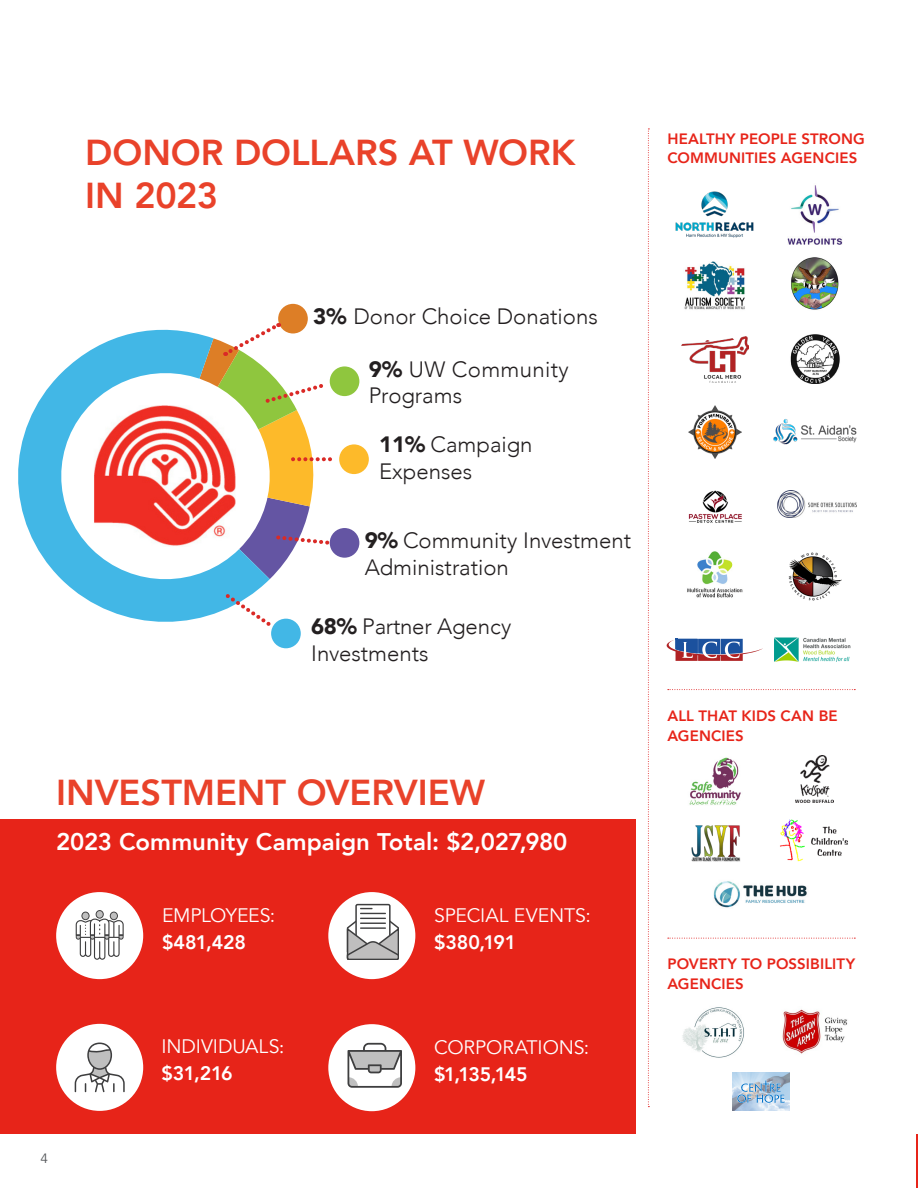
<style>
.page{position:relative;width:918px;height:1188px;background:#fff}
.page>*{position:absolute;margin:0;border:0;box-sizing:border-box;transform-origin:0 0}
.t1{font:800 36px/43.2px "Avenir";letter-spacing:-.005em;color:#e9422a}
.t2{font:800 24px "Avenir";color:#fff}
.t3{font:300 22.2px/26.5px "Avenir";color:#231f20}
.t4{font:19.5px "Avenir";letter-spacing:-.005em;color:#fff}
.t5{font:800 19.5px "Avenir";letter-spacing:-.015em;color:#fff}
.Body{font:800 15px/19.5px "Avenir";letter-spacing:.01em;color:#e72419}
.t6{font:13.5px "Avenir";color:#54575a}
.s1{font-weight:900}
.s2{font-family:"Minion Pro"}
</style>
<div class="page">
<hr style="left:916px;top:1134px;width:1px;height:54px;background:#e72419">
<img style="left:773px;top:419px;width:84px;height:26px">
<div style="left:0;top:820px;width:635px;height:314px;background:#e72419"></div>
<div style="left:56px;top:1024px;width:87px;height:87px;background:#fff;border-radius:50%"></div>
<svg style="left:75px;top:1043px;width:50px;height:49px"></svg>
<div style="left:328px;top:1024px;width:87px;height:87px;background:#fff;border-radius:50%"></div>
<svg style="left:348px;top:1043px;width:54px;height:45px"></svg>
<div style="left:56px;top:892px;width:87px;height:87px;background:#fff;border-radius:50%"></div>
<svg style="left:76px;top:910px;width:48px;height:50px"></svg>
<div style="left:328px;top:892px;width:87px;height:87px;background:#fff;border-radius:50%"></div>
<svg style="left:356px;top:905px;width:34px;height:47px"></svg>
<div style="left:355px;top:904px;width:36px;height:48px;border:2px solid #3e3e3f;border-radius:2px"></div>
<svg style="left:347px;top:908px;width:51px;height:52px"></svg>
<hr style="left:360px;top:927px;width:26px;height:2px;background:#3e3e3f">
<img style="left:688px;top:405px;width:54px;height:54px">
<img style="left:689px;top:757px;width:52px;height:48px">
<img style="left:687px;top:551px;width:56px;height:47px">
<img style="left:788px;top:553px;width:53px;height:48px">
<img style="left:675px;top:191px;width:79px;height:47px">
<img style="left:788px;top:185px;width:54px;height:60px">
<img style="left:791px;top:257px;width:48px;height:53px">
<img style="left:684px;top:262px;width:61px;height:48px">
<img style="left:681px;top:336px;width:67px;height:47px">
<img style="left:790px;top:334px;width:50px;height:49px">
<img style="left:713px;top:881px;width:94px;height:27px">
<img style="left:691px;top:825px;width:50px;height:37px">
<img style="left:732px;top:1072px;width:58px;height:39px">
<svg style="left:737px;top:1080px;width:48px;height:23px"></svg>
<img style="left:780px;top:819px;width:68px;height:43px">
<img style="left:782px;top:1009px;width:66px;height:45px">
<svg style="left:668px;top:689px;width:187px;height:1px"></svg>
<svg style="left:668px;top:938px;width:187px;height:1px"></svg>
<svg style="left:648px;top:129px;width:1px;height:978px"></svg>
<hr style="left:917px;top:1134px;width:1px;height:54px;background:#e72419">
<img style="left:688px;top:490px;width:54px;height:33px">
<img style="left:778px;top:491px;width:79px;height:27px">
<img style="left:796px;top:756px;width:38px;height:47px">
<svg style="left:667px;top:639px;width:96px;height:22px"></svg>
<img style="left:775px;top:638px;width:76px;height:24px">
<svg style="left:18px;top:329px;width:241px;height:293px;fill:#42b7e6"></svg>
<svg style="left:51px;top:363px;width:219px;height:226px;fill:#42b7e6"></svg>
<img style="left:94px;top:405px;width:72px;height:142px">
<div style="left:330px;top:528px;width:29px;height:30px;background:#6455a3;border-radius:50%"></div>
<div style="left:339px;top:444px;width:30px;height:30px;background:#fdba2a;border-radius:50%"></div>
<div style="left:330px;top:366px;width:29px;height:30px;background:#8fc63e;border-radius:50%"></div>
<div style="left:278px;top:304px;width:30px;height:29px;background:#dd7e26;border-radius:50%"></div>
<div style="left:271px;top:619px;width:30px;height:29px;background:#42b7e6;border-radius:50%"></div>
<svg style="left:166px;top:321px;width:169px;height:258px"></svg>
<svg style="left:222px;top:590px;width:56px;height:42px"></svg>
<img style="left:682px;top:1007px;width:62px;height:51px">
<p class="t1" style="left:85px;top:131px;width:492px">DONOR DOLLARS AT WORK<br>IN 2023</p>
<p class="Body" style="left:667px;top:129px;width:199px">HEALTHY PEOPLE STRONG<br>COMMUNITIES AGENCIES</p>
<p class="t3" style="left:313px;top:303px;width:286px"><span class="s1">3%</span> Donor Choice Donations</p>
<p class="t3" style="left:369px;top:356px;width:202px"><span class="s1">9%</span> UW Community<br>Programs</p>
<p class="t3" style="left:379px;top:432px;width:155px"><span class="s1">11%</span> Campaign<br>Expenses</p>
<p class="t3" style="left:365px;top:527px;width:268px"><span class="s1">9%</span> Community Investment<br>Administration</p>
<p class="t3" style="left:311px;top:613px;width:202px"><span class="s1">68%</span> Partner Agency<br>Investments</p>
<p class="t1" style="left:56px;top:771px;width:431px">INVESTMENT OVERVIEW</p>
<p class="t2" style="left:56px;top:823px;width:513px">2023 Community Campaign Total: $2,027,980</p>
<p class="t4" style="left:162px;top:904px;width:115px">EMPLOYEES:</p>
<p class="t5" style="left:162px;top:927px;width:86px">$481,428</p>
<p class="t4" style="left:434px;top:904px;width:158px">SPECIAL EVENTS:</p>
<p class="t5" style="left:434px;top:927px;width:84px">$380,191</p>
<p class="t6" style="left:40px;top:1151px;width:9px">4</p>
<p class="t4" style="left:161px;top:1035px;width:124px">INDIVIDUALS<span class="s2">:</span></p>
<p class="t5" style="left:161px;top:1058px;width:73px">$31,216</p>
<p class="t4" style="left:434px;top:1035px;width:157px">CORPORATIONS:</p>
<p class="t5" style="left:434px;top:1059px;width:95px">$1,135,145</p>
<p class="Body" style="left:667px;top:706px;width:172px">ALL THAT KIDS CAN BE<br>AGENCIES</p>
<p class="Body" style="left:667px;top:954px;width:189px">POVERTY TO POSSIBILITY<br>AGENCIES</p>
</div>
